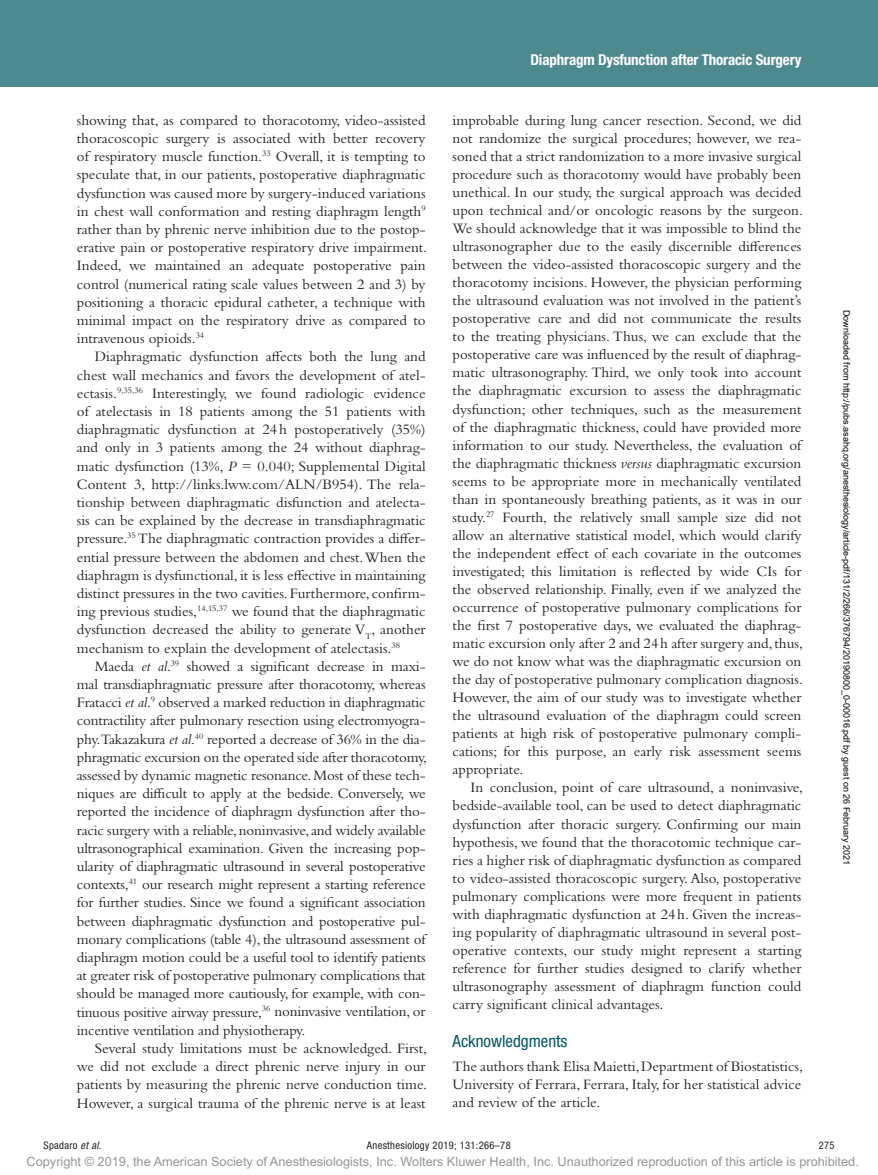
<style>
.page{position:relative;width:878px;height:1175px;background:#fff}
.page>*{position:absolute;margin:0;border:0;box-sizing:border-box;transform-origin:0 0}
.t1{font:condensed 16.8px "Helvetica Neue LT Std";color:#005861}
.t2{font:15px/18.1px "Bembo Std";color:#231f20;text-align:justify}
.t3{font:700 condensed 15px "Helvetica Neue LT Std";letter-spacing:-.01em;color:#fff}
.t4{font:12.75px "Arial MT Std";color:#939598}
.t5{font:condensed 10.5px "Helvetica Neue LT Std";letter-spacing:.03em;color:#231f20}
.t6{font:9px "Arial";color:#000}
.s1{font-style:italic}
</style>
<div class="page">
<div style="left:0;top:0;width:878px;height:86px;background:#4d8a90"></div>
<p class="t2" style="left:77px;top:111px;width:352px">showing that, as compared to thoracotomy, video-assisted thoracoscopic surgery is associated with better recovery of respiratory muscle function.<sup>33</sup> Overall, it is tempting to speculate that, in our patients, postoperative diaphragmatic dysfunction was caused more by surgery-induced variations in chest wall conformation and resting diaphragm length<sup>9 </sup>rather than by phrenic nerve inhibition due to the postop&shy;erative pain or postoperative respiratory drive impairment.<br>Indeed, we maintained an adequate postoperative pain control (numerical rating scale values between 2 and 3) by positioning a thoracic epidural catheter, a technique with minimal impact on the respiratory drive as compared to intravenous opioids.<sup>34</sup></p>
<p class="t2" style="left:77px;top:347px;width:350px;text-indent:18px">Diaphragmatic dysfunction affects both the lung and chest wall mechanics and favors the development of atel&shy;ectasis.<sup>9,35,36</sup> Interestingly, we found radiologic evidence of atelectasis in 18 patients among the 51 patients with diaphragmatic dysfunction at 24h postoperatively (35%) and only in 3 patients among the 24 without diaphrag&shy;matic dysfunction (13%, <span class="s1">P</span> = 0.040; Supplemental Digital Content 3, http://links.lww.com/ALN/B954). The rela&shy;tionship between diaphragmatic disfunction and atelecta&shy;sis can be explained by the decrease in transdiaphragmatic pressure.<sup>35</sup> The diaphragmatic contraction provides a differ&shy;ential pressure between the abdomen and chest. When the diaphragm is dysfunctional, it is less effective in maintaining distinct pressures in the two cavities. Furthermore, confirm&shy;ing previous studies,<sup>14,15,37</sup> we found that the diaphragmatic dysfunction decreased the ability to generate V<sub>T</sub>, another mechanism to explain the development of atelectasis.<sup>38</sup></p>
<p class="t2" style="left:77px;top:656px;width:352px;text-indent:18px">Maeda <span class="s1">et al</span>.<sup>39</sup> showed a significant decrease in maxi&shy;mal transdiaphragmatic pressure after thoracotomy, whereas Fratacci <span class="s1">et al</span>.<sup>9</sup> observed a marked reduction in diaphragmatic contractility after pulmonary resection using electromyogra&shy;phy.Takazakura <span class="s1">et al</span>.<sup>40</sup> reported a decrease of 36% in the dia&shy;phragmatic excursion on the operated side after thoracotomy, assessed by dynamic magnetic resonance. Most of these tech&shy;niques are difficult to apply at the bedside. Conversely, we reported the incidence of diaphragm dysfunction after tho&shy;racic surgery with a reliable, noninvasive, and widely available ultrasonographical examination. Given the increasing pop&shy;ularity of diaphragmatic ultrasound in several postoperative contexts,<sup>41</sup> our research might represent a starting reference for further studies. Since we found a significant association between diaphragmatic dysfunction and postoperative pul&shy;monary complications (table 4), the ultrasound assessment of diaphragm motion could be a useful tool to identify patients at greater risk of postoperative pulmonary complications that should be managed more cautiously, for example, with con&shy;tinuous positive airway pressure,<sup>36</sup> noninvasive ventilation, or incentive ventilation and physiotherapy.</p>
<p class="t2" style="left:77px;top:1038px;width:352px;text-indent:18px">Several study limitations must be acknowledged. First, we did not exclude a direct phrenic nerve injury in our patients by measuring the phrenic nerve conduction time.<br>However, a surgical trauma of the phrenic nerve is at least</p>
<p class="t3" style="left:530px;top:51px;width:272px">Diaphragm Dysfunction after Thoracic Surgery</p>
<p class="t2" style="left:452px;top:111px;width:352px">improbable during lung cancer resection. Second, we did not randomize the surgical procedures; however, we rea&shy;soned that a strict randomization to a more invasive surgical procedure such as thoracotomy would have probably been unethical. In our study, the surgical approach was decided upon technical and/or oncologic reasons by the surgeon.<br>We should acknowledge that it was impossible to blind the ultrasonographer due to the easily discernible differences between the video-assisted thoracoscopic surgery and the thoracotomy incisions. However, the physician performing the ultrasound evaluation was not involved in the patient’s postoperative care and did not communicate the results to the treating physicians. Thus, we can exclude that the postoperative care was influenced by the result of diaphrag&shy;matic ultrasonography. Third, we only took into account the diaphragmatic excursion to assess the diaphragmatic dysfunction; other techniques, such as the measurement of the diaphragmatic thickness, could have provided more information to our study. Nevertheless, the evaluation of the diaphragmatic thickness <span class="s1">versus</span> diaphragmatic excursion seems to be appropriate more in mechanically ventilated than in spontaneously breathing patients, as it was in our study.<sup>27</sup> Fourth, the relatively small sample size did not allow an alternative statistical model, which would clarify the independent effect of each covariate in the outcomes investigated; this limitation is reflected by wide CIs for the observed relationship. Finally, even if we analyzed the occurrence of postoperative pulmonary complications for the first 7 postoperative days, we evaluated the diaphrag&shy;matic excursion only after 2 and 24h after surgery and, thus, we do not know what was the diaphragmatic excursion on the day of postoperative pulmonary complication diagnosis.<br>However, the aim of our study was to investigate whether the ultrasound evaluation of the diaphragm could screen patients at high risk of postoperative pulmonary compli&shy;cations; for this purpose, an early risk assessment seems appropriate.</p>
<p class="t2" style="left:452px;top:778px;width:352px;text-indent:18px">In conclusion, point of care ultrasound, a noninvasive, bedside-available tool, can be used to detect diaphragmatic dysfunction after thoracic surgery. Confirming our main hypothesis, we found that the thoracotomic technique car&shy;ries a higher risk of diaphragmatic dysfunction as compared to video-assisted thoracoscopic surgery. Also, postoperative pulmonary complications were more frequent in patients with diaphragmatic dysfunction at 24h. Given the increas&shy;ing popularity of diaphragmatic ultrasound in several post&shy;operative contexts, our study might represent a starting reference for further studies designed to clarify whether ultrasonography assessment of diaphragm function could carry significant clinical advantages.</p>
<p class="t1" style="left:452px;top:1030px;width:116px">Acknowledgments</p>
<p class="t2" style="left:452px;top:1057px;width:352px">The authors thank Elisa Maietti, Department of Biostatistics, University of Ferrara, Ferrara, Italy, for her statistical advice and review of the article.</p>
<p class="t6" style="left:850px;top:310px;width:557px;rotate:90deg">Downloaded from http://pubs.asahq.org/anesthesiology/article-pdf/131/2/266/376794/20190800_0-00016.pdf by guest on 26 February 2021</p>
<p class="t5" style="left:44px;top:1139px;width:59px">Spadaro <span class="s1">et al.</span></p>
<p class="t5" style="left:367px;top:1139px;width:145px">Anesthesiology 2019; 131:266–78</p>
<p class="t5" style="left:818px;top:1139px;width:17px">275</p>
<p class="t4" style="left:27px;top:1154px;width:833px">Copyright © 2019, the American Society of Anesthesiologists, Inc. Wolters Kluwer Health, Inc. Unauthorized reproduction of this article is prohibited.</p>
</div>
